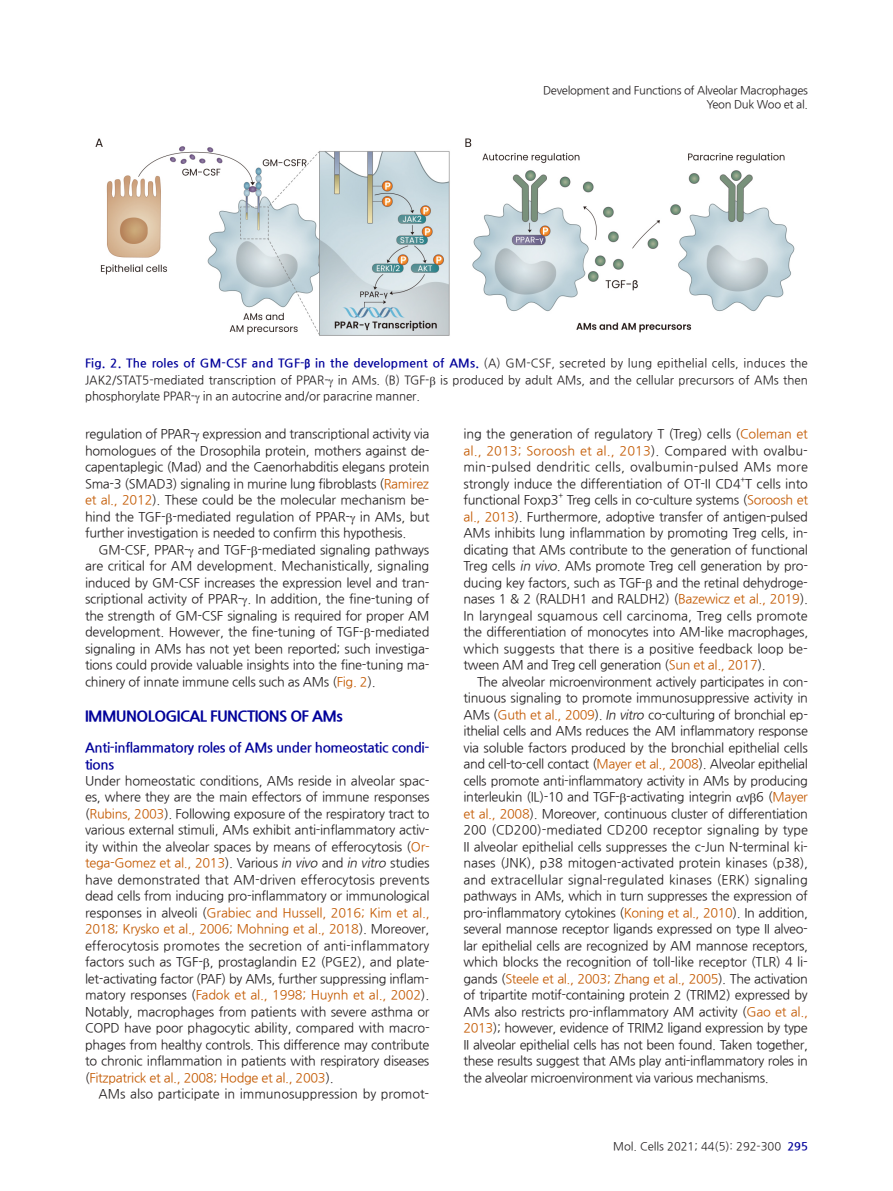
<style>
.page{position:relative;width:893px;height:1191px;background:#fff}
.page>*{position:absolute;margin:0;border:0;box-sizing:border-box;transform-origin:0 0}
.t1{font:800 15px "Nanum Gothic";letter-spacing:-.04em;color:#00009a}
.t2{font:700 13.5px/16.5px "Nanum Gothic";letter-spacing:-.025em;color:#00009a}
.t3{font:12.75px/16.5px "Nanum Gothic";letter-spacing:-.025em;color:#231f20;text-align:justify}
.t4{font:12.75px "Nanum Gothic";letter-spacing:-.005em;color:#231f20}
.t5{font:12px/16.5px "Nanum Gothic";letter-spacing:-.01em;color:#231f20;text-align:justify}
.t6{font:11.25px/13.5px "Nanum Gothic";letter-spacing:-.025em;color:#231f20;text-align:right}
.t7{font:11.25px "Nanum Gothic";color:#231f20}
.t8{font:7.5px "Nanum Gothic";color:#231f20}
.s1{font-weight:700;color:#00009a}
.s2{color:#c35900}
.s3{font-style:italic}
</style>
<div class="page">
<img style="left:95px;top:138px;width:700px;height:198px">
<p class="t6" style="left:543px;top:84px;width:266px">Development and Functions of Alveolar Macrophages<br>Yeon Duk Woo et al.</p>
<p class="t5" style="left:85px;top:355px;width:724px"><span class="s1">Fig. 2. The roles of GM-CSF and TGF-β in the development of AMs.</span> (A) GM-CSF, secreted by lung epithelial cells, induces the JAK2/STAT5-mediated transcription of PPAR- in AMs. (B) TGF- is produced by adult AMs, and the cellular precursors of AMs then phosphorylate PPAR- in an autocrine and/or paracrine manner.</p>
<p class="t3" style="left:85px;top:426px;width:346px">regulation of PPAR- expression and transcriptional activity via homologues of the Drosophila protein, mothers against de&shy;capentaplegic (Mad) and the Caenorhabditis elegans protein Sma-3 (SMAD3) signaling in murine lung fibroblasts (<span class="s2">Ramirez et al., 2012</span>). These could be the molecular mechanism be&shy;hind the TGF- -mediated regulation of PPAR- in AMs, but further investigation is needed to confirm this hypothesis.</p>
<p class="t3" style="left:85px;top:541px;width:346px;text-indent:14px">GM-CSF, PPAR- and TGF- -mediated signaling pathways are critical for AM development. Mechanistically, signaling induced by GM-CSF increases the expression level and tran&shy;scriptional activity of PPAR- . In addition, the fine-tuning of the strength of GM-CSF signaling is required for proper AM development. However, the fine-tuning of TGF- -mediated signaling in AMs has not yet been reported; such investiga&shy;tions could provide valuable insights into the fine-tuning ma&shy;chinery of innate immune cells such as AMs (<span class="s2">Fig. 2</span>).</p>
<p class="t1" style="left:85px;top:707px;width:259px">IMMUNOLOGICAL FUNCTIONS OF AMs</p>
<p class="t2" style="left:85px;top:740px;width:346px">Anti-inflammatory roles of AMs under homeostatic condi&shy;tions</p>
<p class="t3" style="left:85px;top:772px;width:346px">Under homeostatic conditions, AMs reside in alveolar spac&shy;es, where they are the main effectors of immune responses (<span class="s2">Rubins, 2003</span>). Following exposure of the respiratory tract to various external stimuli, AMs exhibit anti-inflammatory activ&shy;ity within the alveolar spaces by means of efferocytosis (<span class="s2">Or&shy;tega-Gomez et al., 2013</span>). Various <span class="s3">in vivo</span> and <span class="s3">in vitro</span> studies have demonstrated that AM-driven efferocytosis prevents dead cells from inducing pro-inflammatory or immunological responses in alveoli (<span class="s2">Grabiec and Hussell, 2016; Kim et al., 2018; Krysko et al., 2006; Mohning et al., 2018</span>). Moreover, efferocytosis promotes the secretion of anti-inflammatory factors such as TGF- , prostaglandin E2 (PGE2), and plate&shy;let-activating factor (PAF) by AMs, further suppressing inflam&shy;matory responses (<span class="s2">Fadok et al., 1998; Huynh et al., 2002</span>).<br>Notably, macrophages from patients with severe asthma or COPD have poor phagocytic ability, compared with macro&shy;phages from healthy controls. This difference may contribute to chronic inflammation in patients with respiratory diseases (<span class="s2">Fitzpatrick et al., 2008; Hodge et al., 2003</span>).</p>
<p class="t4" style="left:99px;top:1088px;width:332px">AMs also participate in immunosuppression by promot-</p>
<p class="t3" style="left:463px;top:426px;width:346px">ing the generation of regulatory T (Treg) cells (<span class="s2">Coleman et al., 2013; Soroosh et al., 2013</span>). Compared with ovalbu&shy;min-pulsed dendritic cells, ovalbumin-pulsed AMs more strongly induce the differentiation of OT-II CD4 T cells into</p>
<p class="t8" style="left:740px;top:476px;width:6px">+</p>
<p class="t3" style="left:463px;top:492px;width:97px">functional Foxp3</p>
<p class="t8" style="left:558px;top:492px;width:6px">+</p>
<p class="t3" style="left:463px;top:492px;width:346px;text-indent:103px">Treg cells in co-culture systems (<span class="s2">Soroosh et al., 2013</span>). Furthermore, adoptive transfer of antigen-pulsed AMs inhibits lung inflammation by promoting Treg cells, in&shy;dicating that AMs contribute to the generation of functional Treg cells <span class="s3">in vivo</span>. AMs promote Treg cell generation by pro&shy;ducing key factors, such as TGF- and the retinal dehydroge&shy;nases 1 &amp; 2 (RALDH1 and RALDH2) (<span class="s2">Bazewicz et al., 2019</span>).<br>In laryngeal squamous cell carcinoma, Treg cells promote the differentiation of monocytes into AM-like macrophages, which suggests that there is a positive feedback loop be&shy;tween AM and Treg cell generation (<span class="s2">Sun et al., 2017</span>).</p>
<p class="t3" style="left:463px;top:673px;width:346px;text-indent:14px">The alveolar microenvironment actively participates in con&shy;tinuous signaling to promote immunosuppressive activity in AMs (<span class="s2">Guth et al., 2009</span>). <span class="s3">In vitro</span> co-culturing of bronchial ep&shy;ithelial cells and AMs reduces the AM inflammatory response via soluble factors produced by the bronchial epithelial cells and cell-to-cell contact (<span class="s2">Mayer et al., 2008</span>). Alveolar epithelial cells promote anti-inflammatory activity in AMs by producing interleukin (IL)-10 and TGF- -activating integrin v 6 (<span class="s2">Mayer et al., 2008</span>). Moreover, continuous cluster of differentiation 200 (CD200)-mediated CD200 receptor signaling by type II alveolar epithelial cells suppresses the c-Jun N-terminal ki&shy;nases (JNK), p38 mitogen-activated protein kinases (p38), and extracellular signal-regulated kinases (ERK) signaling pathways in AMs, which in turn suppresses the expression of pro-inflammatory cytokines (<span class="s2">Koning et al., 2010</span>). In addition, several mannose receptor ligands expressed on type II alveo&shy;lar epithelial cells are recognized by AM mannose receptors, which blocks the recognition of toll-like receptor (TLR) 4 li&shy;gands (<span class="s2">Steele et al., 2003; Zhang et al., 2005</span>). The activation of tripartite motif-containing protein 2 (TRIM2) expressed by AMs also restricts pro-inflammatory AM activity (<span class="s2">Gao et al., 2013</span>); however, evidence of TRIM2 ligand expression by type II alveolar epithelial cells has not been found. Taken together, these results suggest that AMs play anti-inflammatory roles in the alveolar microenvironment via various mechanisms.</p>
<p class="t7" style="left:613px;top:1140px;width:196px">Mol. Cells 2021; 44(5): 292-300 <span class="s1">295</span></p>
</div>
